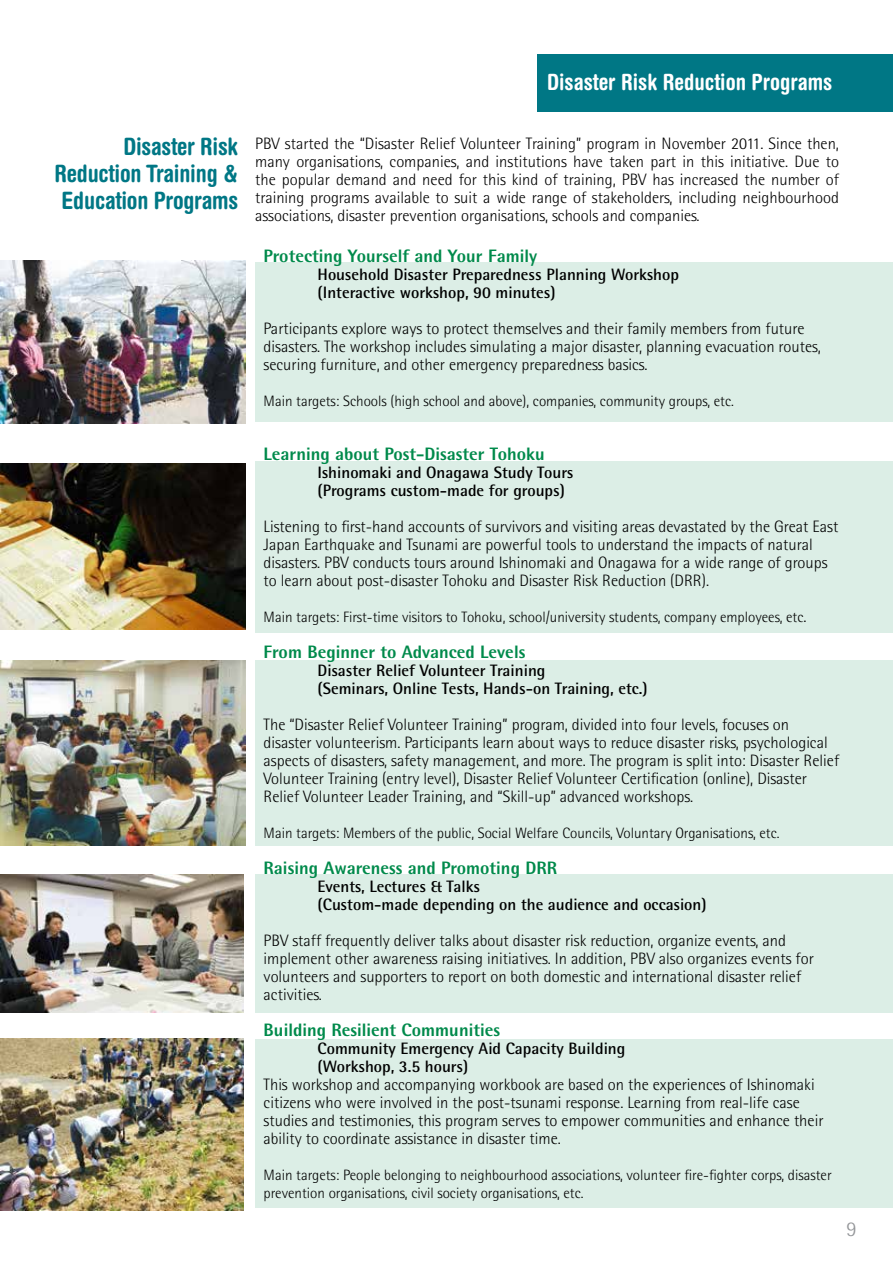
<style>
.page{position:relative;width:893px;height:1263px;background:#fff}
.page>*{position:absolute;margin:0;border:0;box-sizing:border-box;transform-origin:0 0}
.t1{font:700 condensed 24px/27px "Helvetica Rounded";letter-spacing:-.01em;color:#007785;text-align:justify}
.t2{font:700 condensed 22.5px "Helvetica Rounded";color:#fff}
.t3{font:300 21px "Rotis Semi Sans";color:#939598}
.t4{font:800 18px "Rotis Semi Sans";color:#008a4b}
.t5{font:300 16.5px/18px "Rotis Semi Sans";color:#000}
.t6{font:700 16.5px/18px "Rotis Semi Sans";color:#000}
.t7{font:300 15px/18px "Rotis Semi Sans";color:#000}
.s1{font-size:16.5px}
</style>
<div class="page">
<div style="left:255px;top:875px;width:638px;height:138px;background:#dceee6"></div>
<div style="left:255px;top:1039px;width:638px;height:169px;background:#dceee6"></div>
<div style="left:255px;top:461px;width:638px;height:171px;background:#dceee6"></div>
<div style="left:255px;top:262px;width:638px;height:160px;background:#dceee6"></div>
<hr style="left:0;top:660px;width:1px;height:250px;background:#2f3842">
<img style="left:0;top:660px;width:246px;height:186px">
<img style="left:0;top:464px;width:246px;height:165px">
<img style="left:0;top:875px;width:244px;height:138px">
<img style="left:0;top:1039px;width:244px;height:172px">
<img style="left:0;top:261px;width:246px;height:162px">
<div style="left:537px;top:54px;width:356px;height:57px;background:#007785"></div>
<div style="left:255px;top:660px;width:638px;height:186px;background:#dceee6"></div>
<h1 class="t1" style="left:55px;top:133px;width:185px;text-indent:69px">Disaster Risk Reduction Training &amp; Education Programs</h1>
<h2 class="t2" style="left:547px;top:68px;width:287px">Disaster Risk Reduction Programs</h2>
<p class="t5" style="left:255px;top:134px;width:585px;text-align:justify">PBV started the “Disaster Relief Volunteer Training” program in November 2011. Since then, many organisations, companies, and institutions have taken part in this initiative. Due to the popular demand and need for this kind of training, PBV has increased the number of training programs available to suit a wide range of stakeholders, including neighbourhood associations, disaster prevention organisations, schools and companies.</p>
<p class="t4" style="left:264px;top:244px;width:275px">Protecting Yourself and Your Family</p>
<p class="t6" style="left:318px;top:265px;width:363px">Household Disaster Preparedness Planning Workshop (Interactive workshop, 90 minutes)</p>
<p class="t5" style="left:264px;top:319px;width:559px">Participants explore ways to protect themselves and their family members from future disasters. The workshop includes simulating a major disaster, planning evacuation routes, securing furniture, and other emergency preparedness basics.</p>
<p class="t7" style="left:264px;top:391px;width:472px">Main targets: Schools (high school and above), companies, community groups, etc.</p>
<p class="t4" style="left:264px;top:442px;width:283px">Learning about Post-Disaster Tohoku</p>
<p class="t6" style="left:318px;top:463px;width:257px">Ishinomaki and Onagawa Study Tours (Programs custom-made for groups)</p>
<p class="t5" style="left:264px;top:517px;width:576px">Listening to first-hand accounts of survivors and visiting areas devastated by the Great East Japan Earthquake and Tsunami are powerful tools to understand the impacts of natural disasters. PBV conducts tours around Ishinomaki and Onagawa for a wide range of groups to learn about post-disaster Tohoku and Disaster Risk Reduction (DRR).</p>
<p class="t7" style="left:264px;top:607px;width:544px">Main targets: First-time visitors to Tohoku, school/university students, company employees, etc<span class="s1">.</span></p>
<p class="t4" style="left:264px;top:640px;width:263px">From Beginner to Advanced Levels</p>
<p class="t6" style="left:318px;top:661px;width:332px">Disaster Relief Volunteer Training<br>(Seminars, Online Tests, Hands-on Training, etc.)</p>
<p class="t5" style="left:264px;top:715px;width:577px">The “Disaster Relief Volunteer Training” program, divided into four levels, focuses on disaster volunteerism. Participants learn about ways to reduce disaster risks, psychological aspects of disasters, safety management, and more. The program is split into: Disaster Relief Volunteer Training (entry level), Disaster Relief Volunteer Certification (online), Disaster Relief Volunteer Leader Training, and “Skill-up” advanced workshops.</p>
<p class="t7" style="left:264px;top:823px;width:517px">Main targets: Members of the public, Social Welfare Councils, Voluntary Organisations, etc.</p>
<p class="t4" style="left:264px;top:856px;width:295px">Raising Awareness and Promoting DRR</p>
<p class="t6" style="left:318px;top:877px;width:390px">Events, Lectures &amp; Talks<br>(Custom-made depending on the audience and occasion)</p>
<p class="t5" style="left:264px;top:931px;width:552px">PBV staff frequently deliver talks about disaster risk reduction, organize events, and implement other awareness raising initiatives. In addition, PBV also organizes events for volunteers and supporters to report on both domestic and international disaster relief activities.</p>
<p class="t4" style="left:264px;top:1018px;width:238px">Building Resilient Communities</p>
<p class="t6" style="left:318px;top:1039px;width:309px">Community Emergency Aid Capacity Building (Workshop, 3.5 hours)</p>
<p class="t5" style="left:264px;top:1075px;width:561px">This workshop and accompanying workbook are based on the experiences of Ishinomaki citizens who were involved in the post-tsunami response. Learning from real-life case studies and testimonies, this program serves to empower communities and enhance their ability to coordinate assistance in disaster time.</p>
<p class="t7" style="left:264px;top:1165px;width:570px">Main targets: People belonging to neighbourhood associations, volunteer fire-fighter corps, disaster prevention organisations, civil society organisations, etc.</p>
<p class="t3" style="left:846px;top:1216px;width:12px">9</p>
</div>
